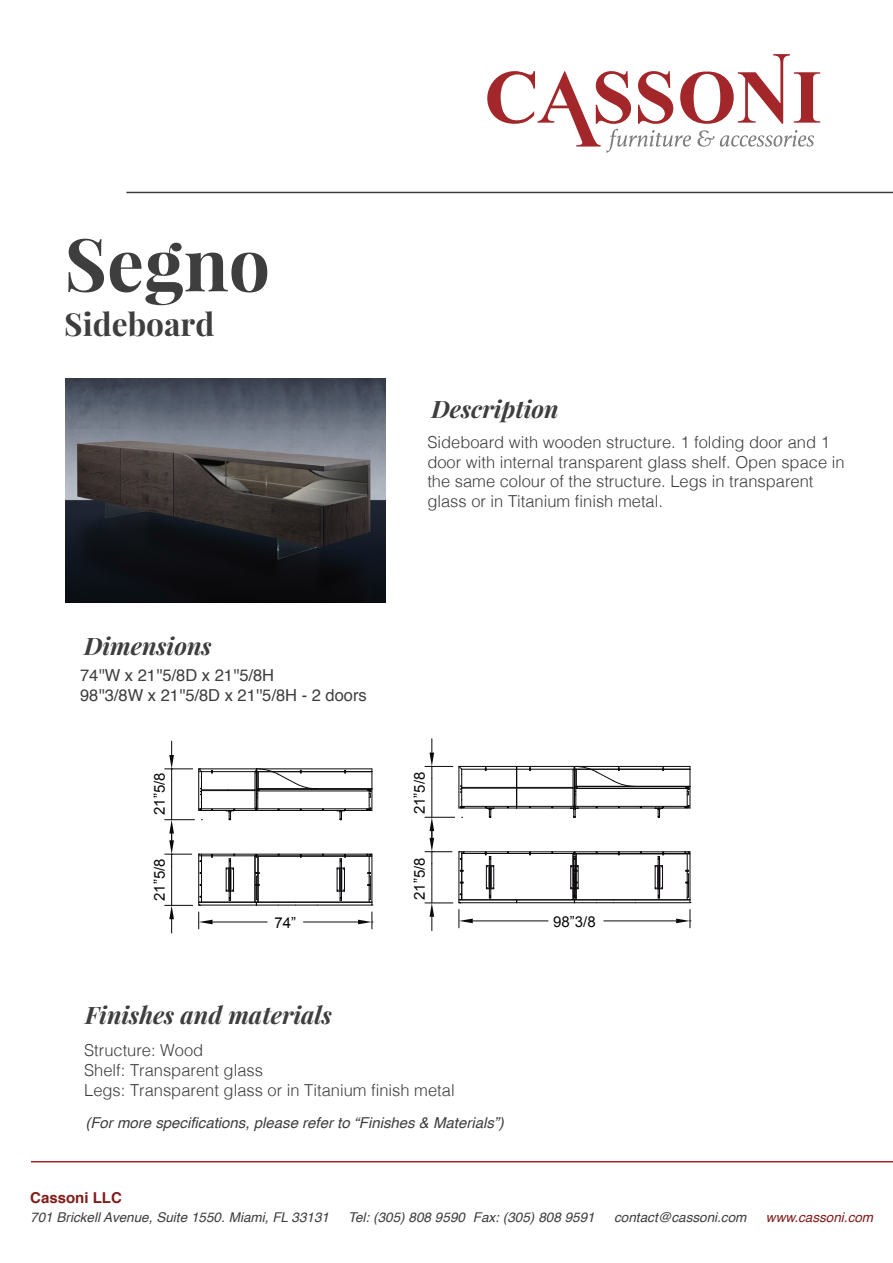
<style>
.page{position:relative;width:893px;height:1263px;background:#fff}
.page>*{position:absolute;margin:0;border:0;box-sizing:border-box;transform-origin:0 0}
.t1{font:700 73.2px "Playfair Display";color:#3e3e3f}
.t2{font:700 31.65px "Playfair Display";color:#3e3e3f}
.t3{font:italic 700 24px "Playfair Display";color:#3e3e3f}
.t4{font:300 16.5px/19.8px "Helvetica";color:#3e3e3f}
.t5{font:16.5px/19.8px "Helvetica";color:#3e3e3f}
.t6{font:italic 15px "Helvetica";color:#3e3e3f}
.t7{font:15px "Arial";color:#0b090c}
.t8{font:700 15px "Helvetica";color:#801d1a}
.t9{font:italic 13.5px "Helvetica";color:#3e3e3f}
.t10{font:italic 13.5px "Helvetica";color:#801d1a}
</style>
<div class="page">
<hr style="left:31px;top:1161px;width:862px;height:1px;background:#a3272a">
<hr style="left:126px;top:192px;width:767px;height:1px;background:#3e3e3f">
<svg style="left:487px;top:54px;width:333px;height:99px"></svg>
<img style="left:65px;top:378px;width:320px;height:225px">
<hr style="left:432px;top:864px;width:1px;height:39px;background:#0b090c">
<svg style="left:425px;top:903px;width:28px;height:28px"></svg>
<hr style="left:303px;top:922px;width:55px;height:1px;background:#0b090c">
<hr style="left:425px;top:817px;width:30px;height:1px;background:#0b090c">
<hr style="left:432px;top:778px;width:1px;height:39px;background:#0b090c">
<hr style="left:473px;top:921px;width:75px;height:1px;background:#0b090c">
<hr style="left:604px;top:921px;width:72px;height:1px;background:#0b090c">
<svg style="left:425px;top:817px;width:27px;height:47px"></svg>
<svg style="left:358px;top:912px;width:15px;height:17px"></svg>
<svg style="left:425px;top:739px;width:28px;height:39px"></svg>
<svg style="left:676px;top:909px;width:15px;height:19px"></svg>
<hr style="left:369px;top:856px;width:1px;height:46px;background:#0b090c">
<hr style="left:258px;top:856px;width:114px;height:1px;background:#0b090c">
<hr style="left:199px;top:855px;width:173px;height:1px;background:#0b090c">
<svg style="left:337px;top:855px;width:9px;height:46px"></svg>
<hr style="left:687px;top:853px;width:1px;height:47px;background:#0b090c">
<hr style="left:461px;top:854px;width:1px;height:45px;background:#0b090c">
<hr style="left:576px;top:854px;width:114px;height:1px;background:#0b090c">
<hr style="left:462px;top:853px;width:228px;height:1px;background:#0b090c">
<svg style="left:485px;top:852px;width:10px;height:47px"></svg>
<svg style="left:655px;top:852px;width:9px;height:47px"></svg>
<svg style="left:460px;top:852px;width:5px;height:8px"></svg>
<hr style="left:576px;top:788px;width:111px;height:1px;background:#0b090c">
<hr style="left:576px;top:787px;width:111px;height:1px;background:#0b090c">
<hr style="left:462px;top:806px;width:54px;height:1px;background:#0b090c">
<hr style="left:517px;top:806px;width:57px;height:1px;background:#0b090c">
<hr style="left:574px;top:806px;width:113px;height:1px;background:#0b090c">
<hr style="left:461px;top:769px;width:1px;height:37px;background:#0b090c">
<hr style="left:517px;top:769px;width:57px;height:1px;background:#0b090c">
<hr style="left:462px;top:769px;width:54px;height:1px;background:#0b090c">
<hr style="left:462px;top:787px;width:54px;height:1px;background:#0b090c">
<hr style="left:517px;top:787px;width:56px;height:1px;background:#0b090c">
<hr style="left:462px;top:788px;width:54px;height:1px;background:#0b090c">
<hr style="left:517px;top:788px;width:56px;height:1px;background:#0b090c">
<svg style="left:460px;top:799px;width:4px;height:9px"></svg>
<svg style="left:460px;top:786px;width:3px;height:7px"></svg>
<hr style="left:256px;top:808px;width:113px;height:1px;background:#0b090c">
<hr style="left:258px;top:789px;width:111px;height:1px;background:#0b090c">
<hr style="left:258px;top:791px;width:111px;height:1px;background:#0b090c">
<svg style="left:368px;top:872px;width:5px;height:34px"></svg>
<hr style="left:317px;top:905px;width:55px;height:1px;background:#0b090c">
<hr style="left:199px;top:902px;width:173px;height:1px;background:#0b090c">
<hr style="left:372px;top:854px;width:1px;height:48px;background:#0b090c">
<hr style="left:199px;top:854px;width:173px;height:1px;background:#0b090c">
<hr style="left:459px;top:852px;width:1px;height:48px;background:#0b090c">
<hr style="left:635px;top:902px;width:55px;height:1px;background:#0b090c">
<svg style="left:686px;top:870px;width:5px;height:33px"></svg>
<hr style="left:635px;top:900px;width:55px;height:1px;background:#0b090c">
<svg style="left:459px;top:893px;width:14px;height:35px"></svg>
<svg style="left:570px;top:852px;width:72px;height:51px"></svg>
<hr style="left:459px;top:851px;width:231px;height:1px;background:#0b090c">
<hr style="left:690px;top:852px;width:1px;height:48px;background:#0b090c">
<hr style="left:459px;top:899px;width:231px;height:1px;background:#0b090c">
<hr style="left:459px;top:902px;width:57px;height:1px;background:#0b090c">
<hr style="left:459px;top:900px;width:57px;height:1px;background:#0b090c">
<hr style="left:517px;top:902px;width:57px;height:1px;background:#0b090c">
<hr style="left:517px;top:900px;width:57px;height:1px;background:#0b090c">
<hr style="left:574px;top:808px;width:116px;height:1px;background:#0b090c">
<hr style="left:459px;top:766px;width:1px;height:42px;background:#0b090c">
<hr style="left:459px;top:808px;width:57px;height:1px;background:#0b090c">
<hr style="left:459px;top:766px;width:57px;height:1px;background:#0b090c">
<hr style="left:516px;top:766px;width:1px;height:42px;background:#0b090c">
<hr style="left:517px;top:808px;width:57px;height:1px;background:#0b090c">
<hr style="left:517px;top:766px;width:57px;height:1px;background:#0b090c">
<hr style="left:575px;top:766px;width:115px;height:1px;background:#0b090c">
<hr style="left:633px;top:786px;width:57px;height:1px;background:#0b090c">
<hr style="left:591px;top:769px;width:99px;height:1px;background:#0b090c">
<svg style="left:685px;top:766px;width:6px;height:42px"></svg>
<svg style="left:570px;top:766px;width:72px;height:52px"></svg>
<svg style="left:485px;top:807px;width:10px;height:11px"></svg>
<svg style="left:655px;top:807px;width:9px;height:11px"></svg>
<hr style="left:257px;top:769px;width:115px;height:1px;background:#0b090c">
<hr style="left:272px;top:771px;width:100px;height:1px;background:#0b090c">
<hr style="left:317px;top:788px;width:55px;height:1px;background:#0b090c">
<svg style="left:367px;top:769px;width:6px;height:42px"></svg>
<hr style="left:256px;top:810px;width:116px;height:1px;background:#0b090c">
<svg style="left:165px;top:741px;width:159px;height:192px"></svg>
<svg style="left:337px;top:809px;width:9px;height:11px"></svg>
<h1 class="t1" style="left:64px;top:218px;width:207px">Segno</h1>
<h2 class="t2" style="left:64px;top:304px;width:152px">Sideboard</h2>
<h3 class="t3" style="left:431px;top:392px;width:129px">Description</h3>
<p class="t4" style="left:427px;top:431px;width:419px">Sideboard with wooden structure. 1 folding door and 1 door with internal transparent glass shelf. Open space in the same colour of the structure. Legs in transparent glass or in Titanium finish metal.</p>
<h3 class="t3" style="left:84px;top:629px;width:129px">Dimensions</h3>
<p class="t5" style="left:80px;top:666px;width:288px">74''W x 21''5/8D x 21''5/8H<br>98''3/8W x 21''5/8D x 21''5/8H - 2 doors</p>
<p class="t7" style="left:150px;top:815px;width:44px;rotate:-90deg">21”5/8</p>
<p class="t7" style="left:150px;top:901px;width:44px;rotate:-90deg">21”5/8</p>
<p class="t7" style="left:410px;top:814px;width:44px;rotate:-90deg">21”5/8</p>
<p class="t7" style="left:410px;top:900px;width:44px;rotate:-90deg">21”5/8</p>
<p class="t7" style="left:274px;top:913px;width:23px">74”</p>
<p class="t7" style="left:553px;top:912px;width:44px">98”3/8</p>
<h3 class="t3" style="left:85px;top:998px;width:248px">Finishes and materials</h3>
<p class="t4" style="left:84px;top:1039px;width:372px">Structure: Wood<br>Shelf: Transparent glass<br>Legs: Transparent glass or in Titanium finish metal</p>
<p class="t6" style="left:85px;top:1111px;width:420px">(For more specifications, please refer to “Finishes &amp; Materials”)</p>
<p class="t8" style="left:30px;top:1185px;width:93px">Cassoni LLC</p>
<p class="t9" style="left:30px;top:1207px;width:300px">701 Brickell Avenue, Suite 1550. Miami, FL 33131</p>
<p class="t9" style="left:348px;top:1207px;width:248px">Tel: (305) 808 9590 Fax: (305) 808 9591</p>
<p class="t9" style="left:614px;top:1207px;width:134px">contact@cassoni.com</p>
<p class="t10" style="left:766px;top:1207px;width:109px">www.cassoni.com</p>
</div>
